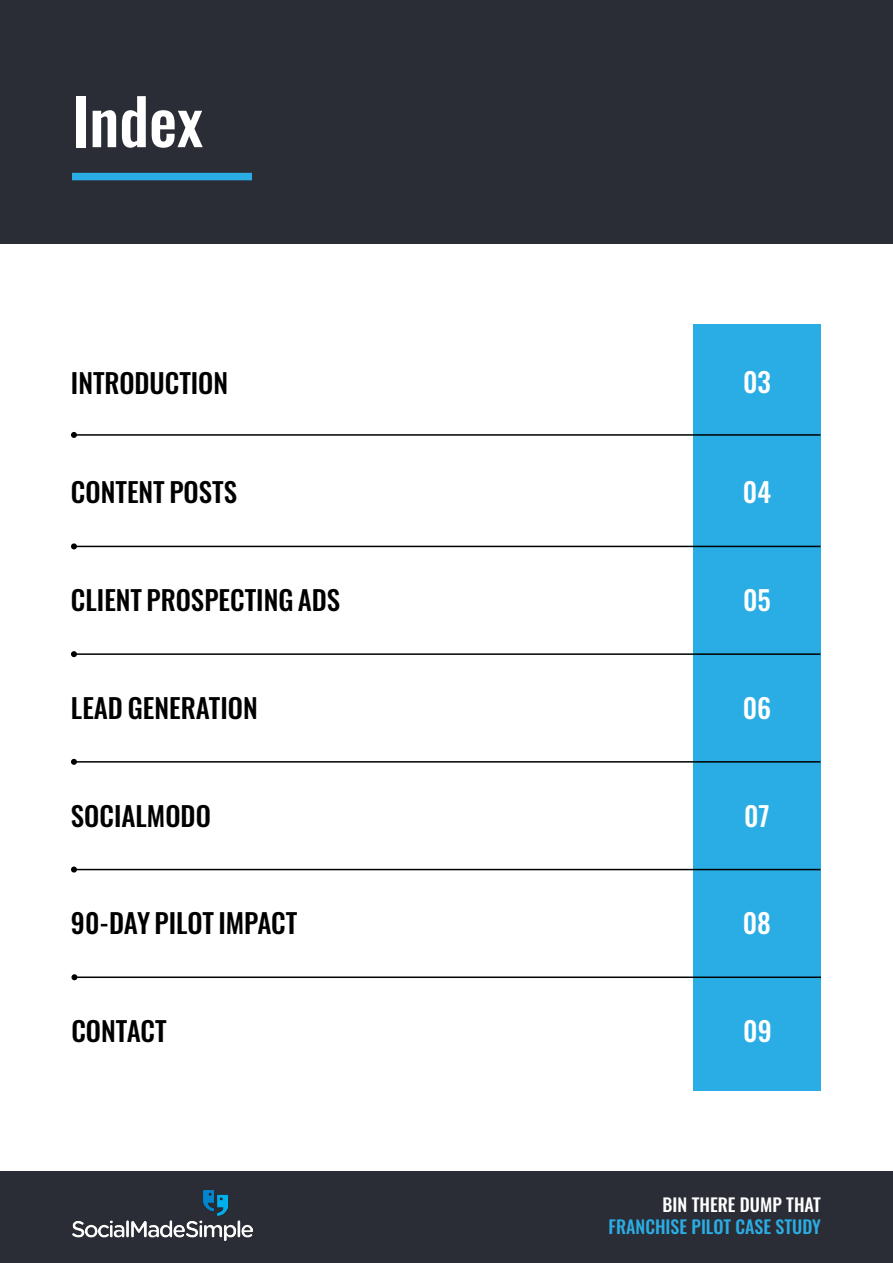
<style>
.page{position:relative;width:893px;height:1263px;background:#fff}
.page>*{position:absolute;margin:0;border:0;box-sizing:border-box;transform-origin:0 0}
.t1{font:500 63px "Oswald";color:#fff}
.t2{font:500 27px "Oswald";color:#000}
.t3{font:500 27px "Oswald";color:#fff}
.t4{font:500 18px "Oswald";color:#2aade4}
.t5{font:500 18px "Oswald";color:#fff}
</style>
<div class="page">
<div style="left:0;top:1171px;width:893px;height:92px;background:#2a2d35"></div>
<div style="left:0;top:0;width:893px;height:243px;background:#2a2d35"></div>
<div style="left:693px;top:324px;width:128px;height:767px;background:#2aade4"></div>
<hr style="left:74px;top:434px;width:746px;height:2px;background:#000">
<svg style="left:71px;top:432px;width:6px;height:6px"></svg>
<hr style="left:74px;top:653px;width:746px;height:2px;background:#000">
<svg style="left:71px;top:651px;width:6px;height:6px"></svg>
<hr style="left:74px;top:869px;width:746px;height:1px;background:#000">
<svg style="left:71px;top:866px;width:6px;height:6px"></svg>
<hr style="left:74px;top:976px;width:747px;height:2px;background:#000">
<svg style="left:71px;top:974px;width:6px;height:6px"></svg>
<hr style="left:74px;top:546px;width:746px;height:1px;background:#000">
<svg style="left:71px;top:543px;width:6px;height:6px"></svg>
<hr style="left:74px;top:761px;width:746px;height:2px;background:#000">
<svg style="left:71px;top:759px;width:6px;height:6px"></svg>
<div style="left:76px;top:173px;width:172px;height:7px;background:#2aade4"></div>
<img style="left:72px;top:1191px;width:180px;height:49px">
<h1 class="t1" style="left:72px;top:89px;width:133px">Index</h1>
<p class="t2" style="left:71px;top:368px;width:159px">INTRODUCTION</p>
<p class="t3" style="left:743px;top:368px;width:29px">03</p>
<p class="t2" style="left:71px;top:478px;width:168px">CONTENT POSTS</p>
<p class="t3" style="left:743px;top:478px;width:30px">04</p>
<p class="t2" style="left:71px;top:586px;width:271px">CLIENT PROSPECTING ADS</p>
<p class="t3" style="left:743px;top:586px;width:29px">05</p>
<p class="t2" style="left:71px;top:694px;width:188px">LEAD GENERATION</p>
<p class="t3" style="left:743px;top:694px;width:30px">06</p>
<p class="t2" style="left:71px;top:801px;width:141px">SOCIALMODO</p>
<p class="t3" style="left:744px;top:801px;width:27px">07</p>
<p class="t2" style="left:71px;top:909px;width:228px">90-DAY PILOT IMPACT</p>
<p class="t3" style="left:743px;top:909px;width:30px">08</p>
<p class="t2" style="left:71px;top:1016px;width:97px">CONTACT</p>
<p class="t3" style="left:743px;top:1016px;width:30px">09</p>
<p class="t5" style="left:663px;top:1196px;width:160px">BIN THERE DUMP THAT</p>
<p class="t4" style="left:609px;top:1217px;width:214px">FRANCHISE PILOT CASE STUDY</p>
</div>
